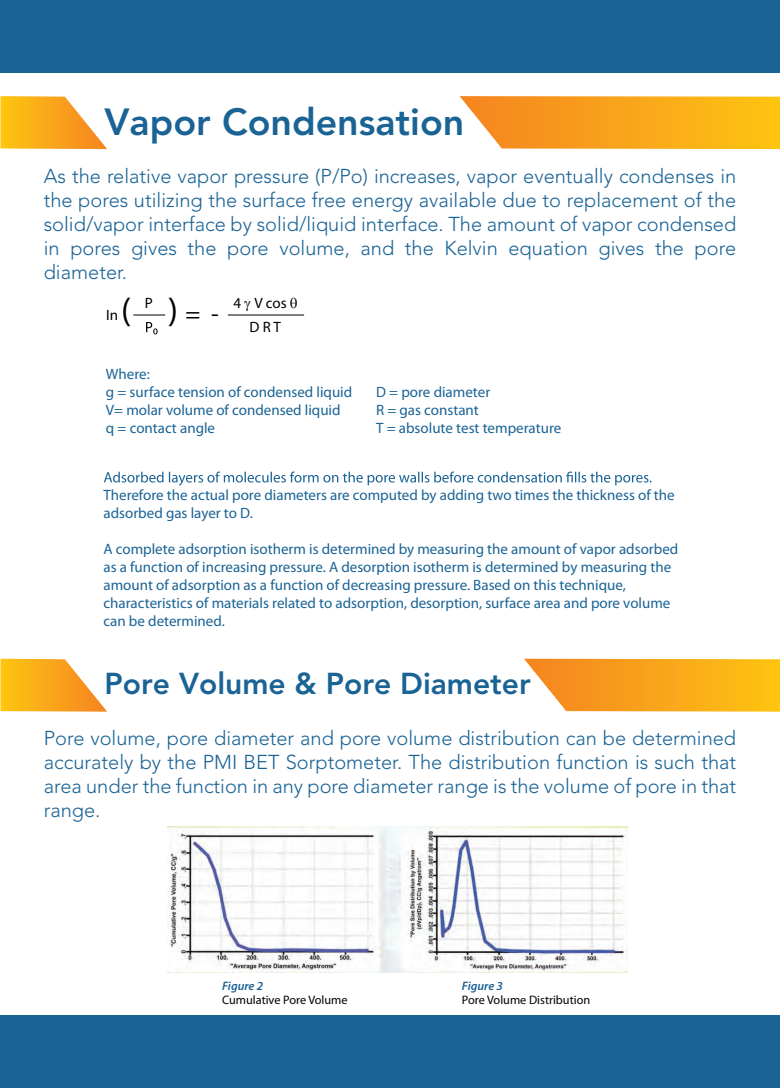
<style>
.page{position:relative;width:780px;height:1088px;background:#fff}
.page>*{position:absolute;margin:0;border:0;box-sizing:border-box;transform-origin:0 0}
.t1{font:800 37.5px "Avenir LT Std";color:#1a6395}
.t2{font:35px "Myriad Pro";color:#000}
.t3{font:800 30px "Avenir LT Std";color:#1a6395}
.t4{font:300 20px/24px "Avenir LT Std";color:#1a6395;text-align:justify}
.t5{font:15px/18px "Myriad Pro";color:#1a6395}
.t6{font:15px "Myriad Pro";color:#000}
.t7{font:15px "Myriad";color:#000}
.t8{font:12.25px "Myriad Pro";color:#000}
.t9{font:italic 600 12.25px "Myriad Pro";color:#1a6395}
.s1{font-size:25px}
.s2{font-family:"Myriad Pro"}
</style>
<div class="page">
<div style="left:0;top:0;width:780px;height:73px;background:#1a6395"></div>
<div style="left:0;top:1015px;width:780px;height:73px;background:#1a6395"></div>
<svg style="left:0;top:96px;width:107px;height:53px"></svg>
<svg style="left:459px;top:96px;width:321px;height:53px;background:#f9ac2b"></svg>
<svg style="left:0;top:659px;width:107px;height:53px"></svg>
<svg style="left:524px;top:659px;width:256px;height:53px;background:#f9ae2e"></svg>
<svg style="left:104px;top:471px;width:547px;height:15px"></svg>
<svg style="left:146px;top:322px;width:11px;height:12px"></svg>
<img style="left:168px;top:827px;width:460px;height:146px">
<h1 class="t1" style="left:105px;top:100px;width:361px">Vapor Condensation</h1>
<p class="t4" style="left:44px;top:164px;width:694px">As the relative vapor pressure (P/Po) increases, vapor eventually condenses in the pores utilizing the surface free energy available due to replacement of the solid/vapor interface by solid/liquid interface. The amount of vapor condensed in pores gives the pore volume, and the Kelvin equation gives the pore diameter.</p>
<h2 class="t2" style="left:121px;top:289px;width:99px">( ) <span class="s1">= -</span></h2>
<p class="t6" style="left:145px;top:294px;width:9px">P</p>
<p class="t7" style="left:233px;top:296px;width:55px"><span class="s2">4</span> V cos</p>
<p class="t6" style="left:249px;top:318px;width:33px">D RT</p>
<p class="t6" style="left:106px;top:306px;width:14px">In</p>
<p class="t5" style="left:106px;top:364px;width:248px">Where:<br>g = surface tension of condensed liquid</p>
<p class="t5" style="left:376px;top:382px;width:116px">D = pore diameter</p>
<p class="t5" style="left:106px;top:400px;width:236px">V= molar volume of condensed liquid</p>
<p class="t5" style="left:376px;top:400px;width:104px">R = gas constant</p>
<p class="t5" style="left:106px;top:418px;width:111px">q = contact angle</p>
<p class="t5" style="left:376px;top:418px;width:187px">T = absolute test temperature</p>
<p class="t5" style="left:103px;top:486px;width:573px">Therefore the actual pore diameters are computed by adding two times the thickness of the adsorbed gas layer to D.</p>
<p class="t5" style="left:103px;top:540px;width:576px">A complete adsorption isotherm is determined by measuring the amount of vapor adsorbed as a function of increasing pressure. A desorption isotherm is determined by measuring the amount of adsorption as a function of decreasing pressure. Based on this technique, characteristics of materials related to adsorption, desorption, surface area and pore volume can be determined.</p>
<h3 class="t3" style="left:105px;top:666px;width:427px">Pore Volume &amp; Pore Diameter</h3>
<p class="t4" style="left:44px;top:726px;width:694px">Pore volume, pore diameter and pore volume distribution can be determined accurately by the PMI BET Sorptometer. The distribution function is such that area under the function in any pore diameter range is the volume of pore in that range.</p>
<p class="t9" style="left:222px;top:978px;width:42px">Figure 2</p>
<p class="t8" style="left:222px;top:993px;width:127px">Cumulative Pore Volume</p>
<p class="t9" style="left:462px;top:978px;width:42px">Figure 3</p>
<p class="t8" style="left:462px;top:993px;width:130px">Pore Volume Distribution</p>
</div>
